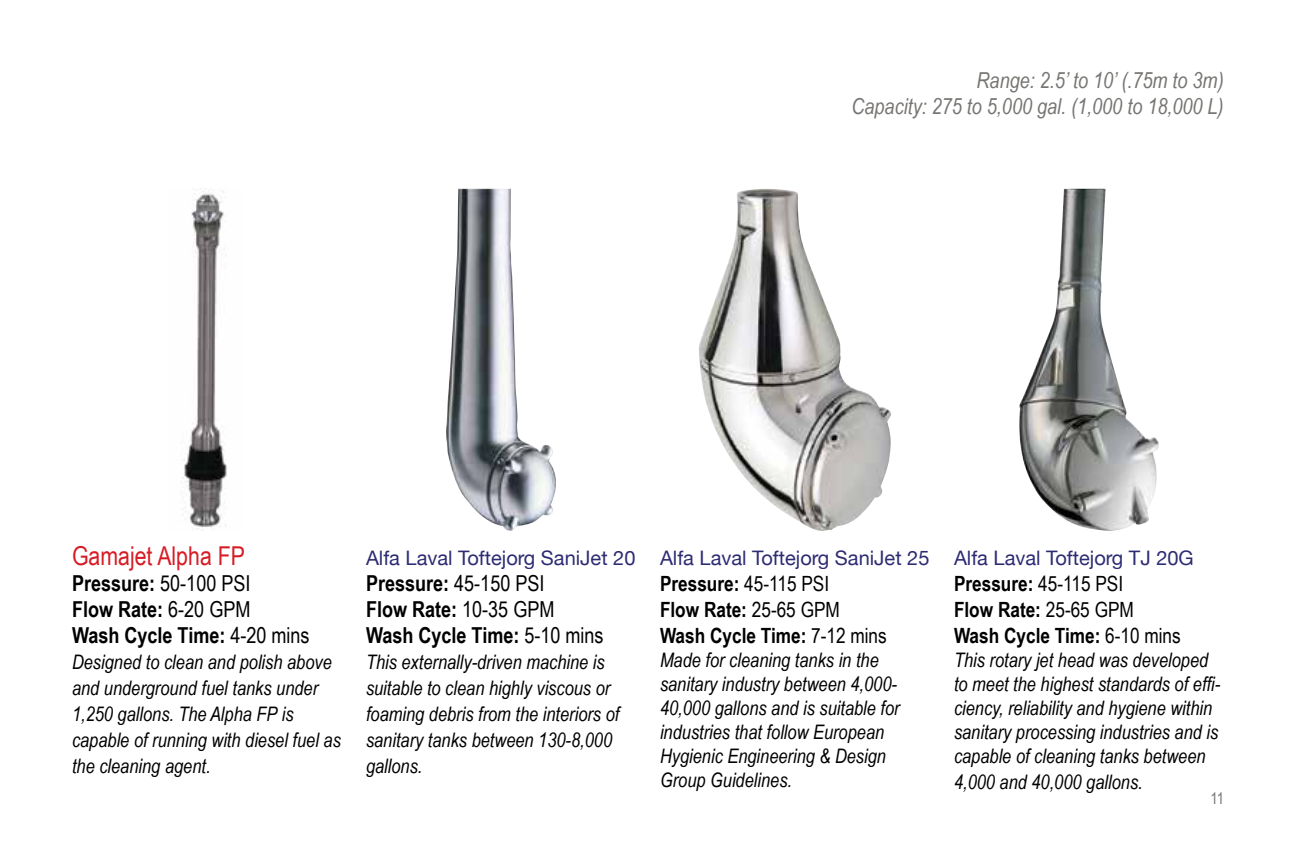
<style>
.page{position:relative;width:1296px;height:864px;background:#fff}
.page>*{position:absolute;margin:0;border:0;box-sizing:border-box;transform-origin:0 0}
.t1{font:26px "Arial Narrow";color:#d71c25}
.t2{font:700 22px/26px "Arial Narrow";color:#000}
.t3{font:italic 22px/26.4px "Arial Narrow";color:#777572;text-align:right}
.t4{font:700 21px/26px "Arial Narrow";color:#000}
.t5{font:italic 20px/24px "Arial Narrow";color:#000}
.t6{font:20px "Helvetica Neue";color:#2d2b72}
.t7{font:16px "Arial Narrow";color:#777572}
.s1{font-weight:400}
</style>
<div class="page">
<img style="left:182px;top:191px;width:45px;height:340px">
<img style="left:446px;top:189px;width:110px;height:342px">
<img style="left:699px;top:189px;width:192px;height:342px">
<img style="left:1019px;top:189px;width:140px;height:342px">
<p class="t3" style="left:852px;top:67px;width:374px">Range: 2.5’ to 10’ (.75m to 3m)<br>Capacity: 275 to 5,000 gal. (1,000 to 18,000 L)</p>
<h1 class="t1" style="left:72px;top:541px;width:175px">Gamajet Alpha FP</h1>
<p class="t2" style="left:72px;top:570px;width:239px">Pressure: <span class="s1">50-100 PSI<br></span>Flow Rate: <span class="s1">6-20 GPM<br></span>Wash Cycle Time: <span class="s1">4-20 mins</span></p>
<p class="t5" style="left:72px;top:649px;width:270px;line-height:26px">Designed to clean and polish above and underground fuel tanks under<br>1,250 gallons. The Alpha FP is capable of running with diesel fuel as the cleaning agent.</p>
<p class="t6" style="left:366px;top:546px;width:271px">Alfa Laval Toftejorg SaniJet 20</p>
<p class="t2" style="left:366px;top:570px;width:239px">Pressure: <span class="s1">45-150 PSI<br></span>Flow Rate: <span class="s1">10-35 GPM<br></span>Wash Cycle Time: <span class="s1">5-10 mins</span></p>
<p class="t5" style="left:366px;top:649px;width:255px;line-height:26px">This externally-driven machine is suitable to clean highly viscous or foaming debris from the interiors of sanitary tanks between 130-8,000 gallons.</p>
<p class="t6" style="left:660px;top:546px;width:271px">Alfa Laval Toftejorg SaniJet 25</p>
<p class="t4" style="left:660px;top:570px;width:228px">Pressure: <span class="s1">45-115 PSI<br></span>Flow Rate: <span class="s1">25-65 GPM<br></span>Wash Cycle Time: <span class="s1">7-12 mins</span></p>
<p class="t5" style="left:660px;top:648px;width:241px">Made for cleaning tanks in the sanitary industry between 4,000-<br>40,000 gallons and is suitable for industries that follow European<br>Hygienic Engineering &amp; Design<br>Group Guidelines.</p>
<p class="t6" style="left:954px;top:546px;width:241px">Alfa Laval Toftejorg TJ 20G</p>
<p class="t4" style="left:954px;top:570px;width:228px">Pressure: <span class="s1">45-115 PSI<br></span>Flow Rate: <span class="s1">25-65 GPM<br></span>Wash Cycle Time: <span class="s1">6-10 mins</span></p>
<p class="t5" style="left:954px;top:648px;width:268px">This rotary jet head was developed to meet the highest standards of effi&shy;ciency, reliability and hygiene within sanitary processing industries and is capable of cleaning tanks between</p>
<p class="t5" style="left:954px;top:770px;width:190px">4,000 and 40,000 gallons.</p>
<p class="t7" style="left:1210px;top:789px;width:15px">11</p>
</div>
